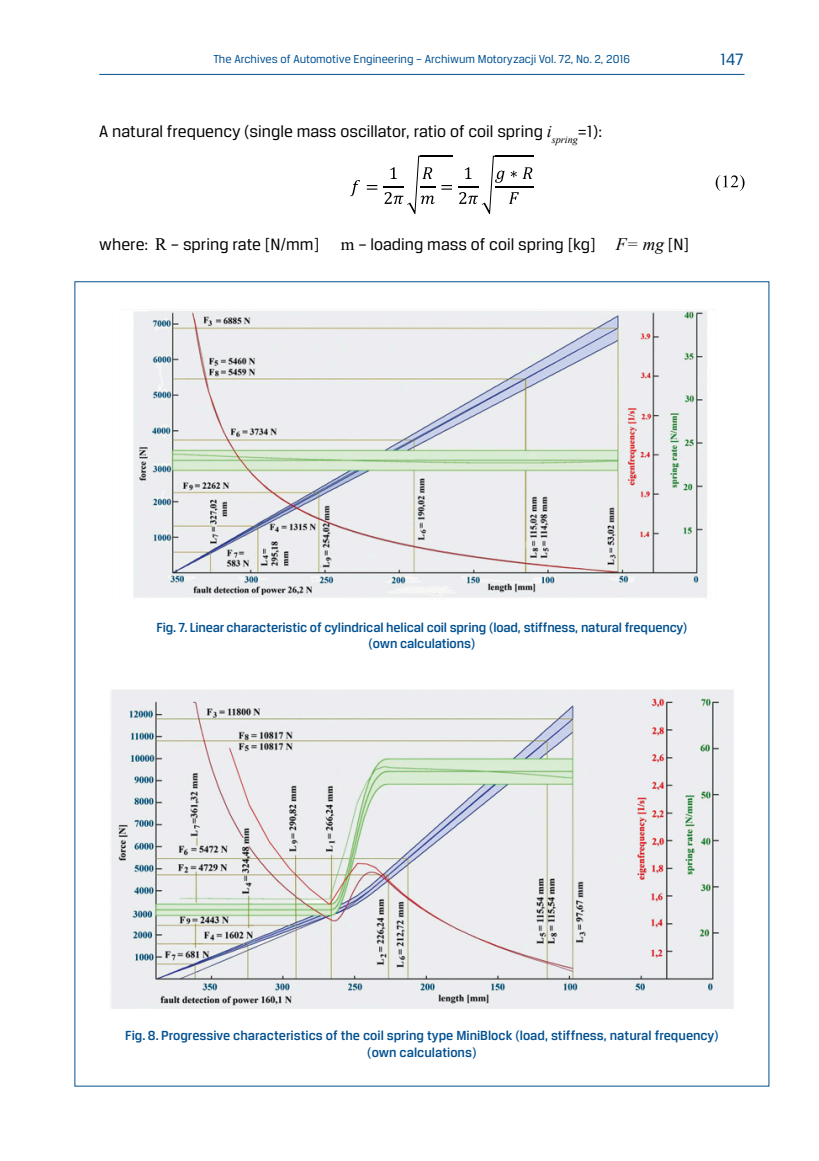
<style>
.page{position:relative;width:819px;height:1161px;background:#fff}
.page>*{position:absolute;margin:0;border:0;box-sizing:border-box;transform-origin:0 0}
.podstawowy_ang{font:17.5px "Breuer Text";color:#000}
.t1{font:17.5px "Breuer Text";color:#005091}
.podpisy_ilustracji_a{font:500 14px/16.8px "Breuer Text";letter-spacing:-.01em;color:#005091;text-align:center}
.t2{font:12.25px "Breuer Text";color:#005091}
.s1{font-family:"Times New Roman";font-style:italic}
.s2{font-family:"Times New Roman"}
</style>
<div class="page">
<hr style="left:99px;top:74px;width:645px;height:1px;background:#005091">
<svg style="left:350px;top:180px;width:10px;height:16px"></svg>
<svg style="left:367px;top:185px;width:10px;height:5px"></svg>
<svg style="left:383px;top:156px;width:52px;height:58px"></svg>
<svg style="left:441px;top:185px;width:11px;height:5px"></svg>
<hr style="left:420px;top:156px;width:33px;height:1px;background:#000">
<svg style="left:458px;top:156px;width:74px;height:58px"></svg>
<hr style="left:495px;top:187px;width:38px;height:1px;background:#000">
<hr style="left:495px;top:156px;width:38px;height:1px;background:#000">
<svg style="left:715px;top:175px;width:29px;height:16px"></svg>
<img style="left:133px;top:311px;width:574px;height:287px">
<img style="left:111px;top:689px;width:623px;height:320px">
<p class="t2" style="left:213px;top:52px;width:418px">The Archives of Automotive Engineering – Archiwum Motoryzacji Vol. 72, No. 2, 2016</p>
<p class="t1" style="left:720px;top:50px;width:25px">147</p>
<p class="podstawowy_ang" style="left:99px;top:122px;width:504px">A natural frequency (single mass oscillator, ratio of coil spring <span class="s1">i</span><sub>spring</sub>=1):</p>
<p class="podstawowy_ang" style="left:99px;top:235px;width:591px">where: <span class="s2">R</span> – spring rate [N/mm] <span class="s2">m</span> – loading mass of coil spring [kg] <span class="s1">F= mg</span> [N]</p>
<p class="podpisy_ilustracji_a" style="left:156px;top:618px;width:532px">Fig. 7. Linear characteristic of cylindrical helical coil spring (load, stiffness, natural frequency) (own calculations)</p>
<p class="podpisy_ilustracji_a" style="left:125px;top:1027px;width:594px">Fig. 8. Progressive characteristics of the coil spring type MiniBlock (load, stiffness, natural frequency) (own calculations)</p>
</div>
